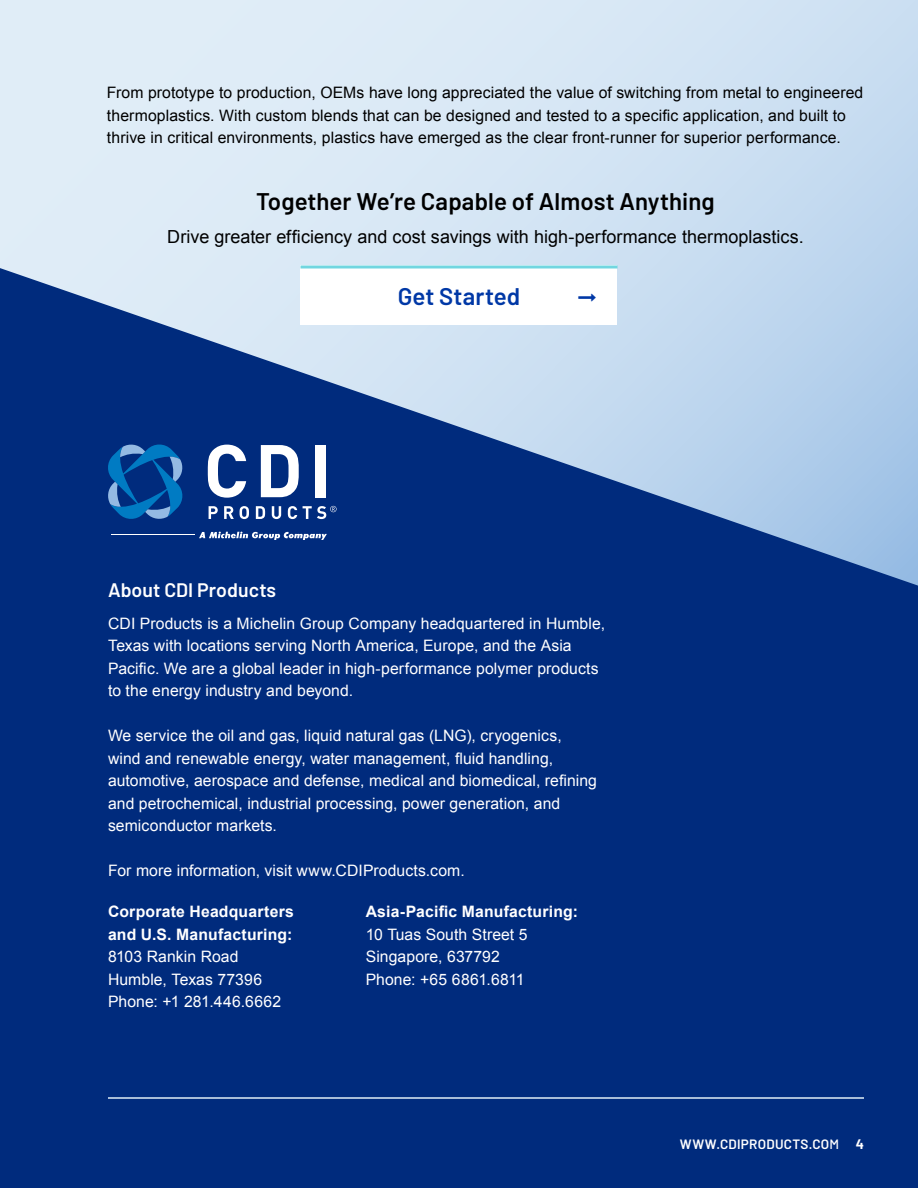
<style>
.page{position:relative;width:918px;height:1188px;background:#002b7d}
.page>*{position:absolute;margin:0;border:0;box-sizing:border-box;transform-origin:0 0}
.t1{font:600 24px "Barlow";letter-spacing:.005em;color:#000}
.t2{font:600 24px "Barlow";letter-spacing:.005em;color:#0038a6}
.t3{font:600 19.5px "Barlow";letter-spacing:.005em;color:#fff}
.t4{font:18px "Arial";color:#000}
.t5{font:15.75px/22.5px "Arial";letter-spacing:.005em;color:#fff}
.t6{font:15.75px/22.5px "Arial";letter-spacing:.005em;color:#000}
.t7{font:700 15.75px/22.5px "Arial";letter-spacing:.015em;color:#fff}
.t8{font:600 13.5px "Barlow";letter-spacing:.02em;color:#fff}
.s1{font-weight:500}
.s2{font-weight:700}
</style>
<div class="page">
<svg style="left:0;top:0;width:918px;height:586px"></svg>
<div style="left:300px;top:266px;width:317px;height:60px;background:#fff"></div>
<hr style="left:108px;top:1097px;width:756px;height:2px;background:#e0edf7">
<hr style="left:300px;top:266px;width:317px;height:2px;background:#71d6e0">
<svg style="left:106px;top:443px;width:78px;height:78px"></svg>
<svg style="left:208px;top:445px;width:38px;height:53px"></svg>
<svg style="left:261px;top:445px;width:38px;height:52px"></svg>
<div style="left:315px;top:445px;width:10px;height:52px;background:#fff"></div>
<svg style="left:209px;top:506px;width:9px;height:13px"></svg>
<svg style="left:224px;top:506px;width:10px;height:13px"></svg>
<svg style="left:240px;top:506px;width:9px;height:13px"></svg>
<svg style="left:256px;top:506px;width:9px;height:13px"></svg>
<svg style="left:272px;top:506px;width:9px;height:13px"></svg>
<svg style="left:288px;top:506px;width:9px;height:13px"></svg>
<svg style="left:303px;top:506px;width:34px;height:13px"></svg>
<svg style="left:199px;top:532px;width:128px;height:8px"></svg>
<hr style="left:111px;top:535px;width:84px;height:1px;background:#fff">
<p class="t6" style="left:107px;top:82px;width:758px">From prototype to production, OEMs have long appreciated the value of switching from metal to engineered thermoplastics. With custom blends that can be designed and tested to a specific application, and built to thrive in critical environments, plastics have emerged as the clear front-runner for superior performance.</p>
<h1 class="t1" style="left:256px;top:184px;width:460px">Together We’re Capable of Almost Anything</h1>
<p class="t4" style="left:167px;top:225px;width:638px">Drive greater efficiency and cost savings with high-performance thermoplastics.</p>
<h1 class="t2" style="left:398px;top:279px;width:124px">Get Started</h1>
<p class="t3" style="left:108px;top:576px;width:170px">About CDI Products</p>
<p class="t5" style="left:108px;top:612px;width:499px">CDI Products is a Michelin Group Company headquartered in Humble, Texas with locations serving North America, Europe, and the Asia Pacific. We are a global leader in high-performance polymer products to the energy industry and beyond.</p>
<p class="t5" style="left:108px;top:724px;width:491px">We service the oil and gas, liquid natural gas (LNG), cryogenics, wind and renewable energy, water management, fluid handling, automotive, aerospace and defense, medical and biomedical, refining and petrochemical, industrial processing, power generation, and semiconductor markets.</p>
<p class="t5" style="left:108px;top:859px;width:358px">For more information, visit www.CDIProducts.com.</p>
<p class="t7" style="left:108px;top:901px;width:187px">Corporate Headquarters and U.S. Manufacturing:</p>
<p class="t5" style="left:108px;top:946px;width:175px">8103 Rankin Road<br>Humble, Texas 77396<br>Phone: +1 281.446.6662</p>
<p class="t7" style="left:366px;top:901px;width:214px">Asia-Pacific Manufacturing:</p>
<p class="t5" style="left:366px;top:923px;width:163px">10 Tuas South Street 5<br>Singapore, 637792<br>Phone: +65 6861.6811</p>
<p class="t8" style="left:680px;top:1134px;width:186px">WWW.CDIPRODUCTS.CO<span class="s1">M</span> <span class="s2">4</span></p>
</div>
